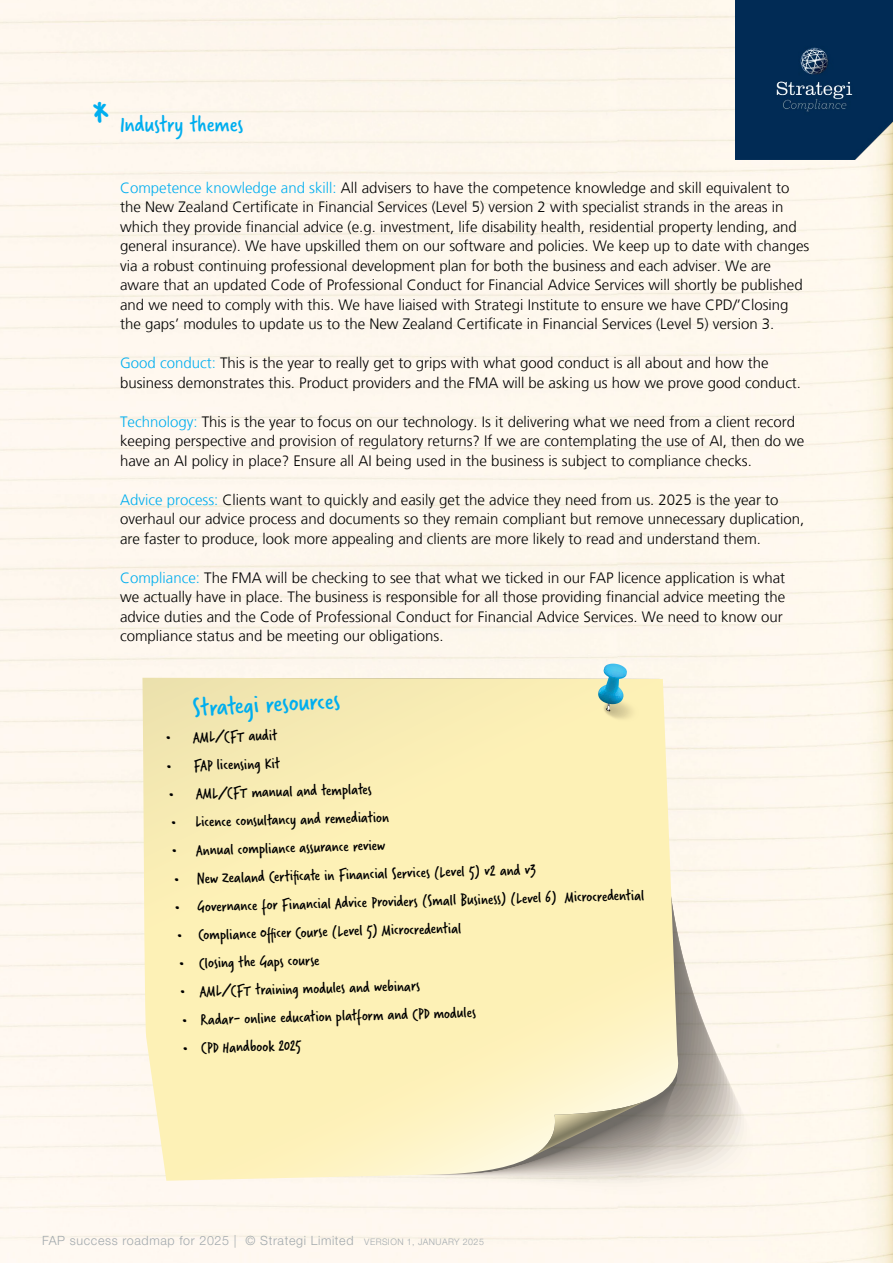
<style>
.page{position:relative;width:893px;height:1263px;background:#fff}
.page>*{position:absolute;margin:0;border:0;box-sizing:border-box;transform-origin:0 0}
.t1{font:27px "Verveine";color:#00aeef}
.t2{font:24px "Verveine";color:#00aeef}
.t3{font:16.5px "Verveine";color:#000}
.t4{font:300 15px/19.5px "Frutiger LT";color:#000101}
.t5{font:300 15px/19.5px "Frutiger LT";color:#000}
.t6{font:300 12.75px "Helvetica Neue LT Std";letter-spacing:.05em;color:#a2a9ad}
.s1{font-size:42px}
.s2{color:#00aeef}
.s3{font-size:9px}
</style>
<div class="page">
<div style="left:0;top:0;width:893px;height:495px;background:#fef7ed"></div>
<svg style="left:142px;top:678px;width:543px;height:503px;background:#f9eeb8"></svg>
<svg style="left:528px;top:1098px;width:123px;height:60px;background:#b6af9c"></svg>
<svg style="left:598px;top:664px;width:44px;height:60px;background:#b8d5c0"></svg>
<img style="left:735px;top:0;width:158px;height:159px">
<h2 class="t2" style="left:91px;top:108px;width:153px"><span class="s1">*</span> Industry themes</h2>
<p class="t4" style="left:120px;top:178px;width:691px"><span class="s2">Competence knowledge and skill:</span> All advisers to have the competence knowledge and skill equivalent to the New Zealand Certificate in Financial Services (Level 5) version 2 with specialist strands in the areas in which they provide financial advice (e.g. investment, life disability health, residential property lending, and general insurance). We have upskilled them on our software and policies. We keep up to date with changes via a robust continuing professional development plan for both the business and each adviser. We are aware that an updated Code of Professional Conduct for Financial Advice Services will shortly be published and we need to comply with this. We have liaised with Strategi Institute to ensure we have CPD/’Closing the gaps’ modules to update us to the New Zealand Certificate in Financial Services (Level 5) version 3.</p>
<p class="t5" style="left:120px;top:353px;width:683px"><span class="s2">Good conduct:</span> This is the year to really get to grips with what good conduct is all about and how the business demonstrates this. Product providers and the FMA will be asking us how we prove good conduct.</p>
<p class="t5" style="left:120px;top:412px;width:686px"><span class="s2">Technology:</span> This is the year to focus on our technology. Is it delivering what we need from a client record keeping perspective and provision of regulatory returns? If we are contemplating the use of AI, then do we have an AI policy in place? Ensure all AI being used in the business is subject to compliance checks.</p>
<p class="t4" style="left:120px;top:490px;width:686px"><span class="s2">Advice process:</span> Clients want to quickly and easily get the advice they need from us. 2025 is the year to overhaul our advice process and documents so they remain compliant but remove unnecessary duplication, are faster to produce, look more appealing and clients are more likely to read and understand them.</p>
<p class="t5" style="left:120px;top:568px;width:667px"><span class="s2">Compliance:</span> The FMA will be checking to see that what we ticked in our FAP licence application is what we actually have in place. The business is responsible for all those providing financial advice meeting the advice duties and the Code of Professional Conduct for Financial Advice Services. We need to know our compliance status and be meeting our obligations.</p>
<h1 class="t1" style="left:191px;top:689px;width:150px;rotate:-3deg">Strategi resources</h1>
<p class="t3" style="left:166px;top:726px;width:113px;rotate:-1deg">• AML/CFT audit</p>
<p class="t3" style="left:167px;top:754px;width:115px;rotate:-1deg">• FAP licensing Kit</p>
<p class="t3" style="left:169px;top:782px;width:204px;rotate:-1deg">• AML/CFT manual and templates</p>
<p class="t3" style="left:171px;top:810px;width:219px;rotate:-1deg">• Licence consultancy and remediation</p>
<p class="t3" style="left:172px;top:838px;width:215px;rotate:-1deg">• Annual compliance assurance review</p>
<p class="t3" style="left:174px;top:866px;width:363px;rotate:-1deg">• New Zealand Certifi cate in Financial Services (Level 5) v2 and v3</p>
<p class="t3" style="left:175px;top:893px;width:471px;rotate:-1deg">• Governance for Financial Advice Providers (Small Business) (Level 6) Microcredential</p>
<p class="t3" style="left:177px;top:923px;width:286px;rotate:-1deg">• Compliance Offi cer Course (Level 5) Microcredential</p>
<p class="t3" style="left:179px;top:951px;width:141px;rotate:-1deg">• Closing the Gaps course</p>
<p class="t3" style="left:180px;top:979px;width:241px;rotate:-1deg">• AML/CFT training modules and webinars</p>
<p class="t3" style="left:182px;top:1007px;width:295px;rotate:-1deg">• Radar- online education platform and CPD modules</p>
<p class="t3" style="left:183px;top:1036px;width:120px;rotate:-1deg">• CPD Handbook 2025</p>
<p class="t6" style="left:42px;top:1232px;width:443px">FAP success roadmap for 2025 | © Strategi Limited <span class="s3">VERSION 1, JANUARY 2025</span></p>
</div>
